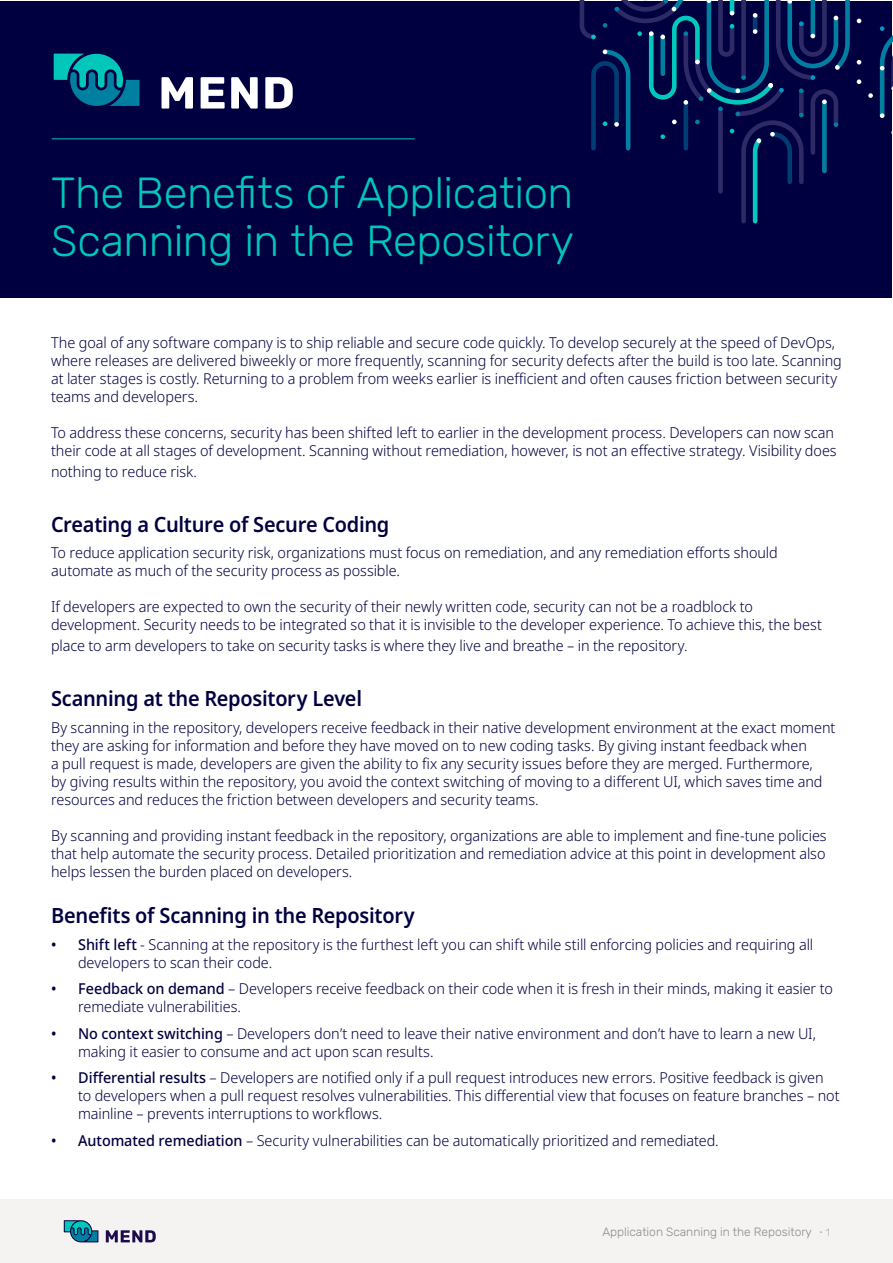
<style>
.page{position:relative;width:893px;height:1263px;background:#fff}
.page>*{position:absolute;margin:0;border:0;box-sizing:border-box;transform-origin:0 0}
.t1{font:300 43.5px/48px "Rubik";letter-spacing:-.01em;color:#00c7ba}
.t2{font:600 21px "Noto Sans";letter-spacing:-.015em;color:#000040;scale:.95 1}
.t3{font:300 15px/18px "Noto Sans";letter-spacing:-.005em;color:#000040;scale:.96 1}
.t4{font:300 12px "Rubik";color:#898c8f}
.t5{font:300 10.5px "Open Sans";color:#a7a9ac}
.s1{font-weight:500}
.s2{font-family:"Rubik"}
</style>
<div class="page">
<div style="left:0;top:1199px;width:893px;height:64px;background:#f5f2f2"></div>
<svg style="left:64px;top:1220px;width:34px;height:22px"></svg>
<svg style="left:106px;top:1230px;width:50px;height:12px"></svg>
<div style="left:1px;top:1px;width:891px;height:297px;background:#000040"></div>
<svg style="left:580px;top:0;width:313px;height:223px"></svg>
<hr style="left:52px;top:138px;width:363px;height:1px;background:#00c7ba">
<svg style="left:53px;top:53px;width:87px;height:53px"></svg>
<svg style="left:162px;top:77px;width:131px;height:32px"></svg>
<h1 class="t1" style="left:51px;top:170px;width:524px">The Benefits of Application<br>Scanning in the Repository</h1>
<p class="t3" style="left:51px;top:335px;width:825px">The goal of any software company is to ship reliable and secure code quickly. To develop securely at the speed of DevOps, where releases are delivered biweekly or more frequently, scanning for security defects after the build is too late. Scanning at later stages is costly. Returning to a problem from weeks earlier is inefficient and often causes friction between security teams and developers.</p>
<p class="t3" style="left:51px;top:425px;width:820px">To address these concerns, security has been shifted left to earlier in the development process. Developers can now scan their code at all stages of development. Scanning without remediation, however, is not an effective strategy. Visibility does</p>
<p class="t3" style="left:51px;top:464px;width:153px">nothing to reduce risk.</p>
<h2 class="t2" style="left:51px;top:516px;width:358px">Creating a Culture of Secure Coding</h2>
<p class="t3" style="left:51px;top:544px;width:759px">To reduce application security risk, organizations must focus on remediation, and any remediation efforts should automate as much of the security process as possible.</p>
<p class="t3" style="left:51px;top:599px;width:804px">If developers are expected to own the security of their newly written code, security can not be a roadblock to development. Security needs to be integrated so that it is invisible to the developer experience. To achieve this, the best</p>
<p class="t3" style="left:51px;top:638px;width:664px">place to arm developers to take on security tasks is where they live and breathe – in the repository.</p>
<h2 class="t2" style="left:51px;top:690px;width:329px">Scanning at the Repository Level</h2>
<p class="t3" style="left:51px;top:720px;width:819px">By scanning in the repository, developers receive feedback in their native development environment at the exact moment they are asking for information and before they have moved on to new coding tasks. By giving instant feedback when<br>a pull request is made, developers are given the ability to fix any security issues before they are merged. Furthermore,<br>by giving results within the repository, you avoid the context switching of moving to a different UI, which saves time and resources and reduces the friction between developers and security teams.</p>
<p class="t3" style="left:51px;top:827px;width:809px;text-align:justify">By scanning and providing instant feedback in the repository, organizations are able to implement and fine-tune policies that help automate the security process. Detailed prioritization and remediation advice at this point in development also helps lessen the burden placed on developers.</p>
<h2 class="t2" style="left:51px;top:904px;width:384px">Benefits of Scanning in the Repository</h2>
<p class="t3" style="left:78px;top:936px;width:767px;text-indent:-27px"><span class="s1">• Shift left</span> - Scanning at the repository is the furthest left you can shift while still enforcing policies and requiring all developers to scan their code.</p>
<p class="t3" style="left:78px;top:981px;width:788px;text-indent:-27px"><span class="s1">• Feedback on demand</span> – Developers receive feedback on their code when it is fresh in their minds, making it easier to remediate vulnerabilities.</p>
<p class="t3" style="left:78px;top:1025px;width:770px;text-indent:-27px"><span class="s1">• No context switching</span> – Developers don’t need to leave their native environment and don’t have to learn a new UI, making it easier to consume and act upon scan results.</p>
<p class="t3" style="left:78px;top:1069px;width:795px;text-indent:-27px"><span class="s1">• Differential results</span> – Developers are notified only if a pull request introduces new errors. Positive feedback is given to developers when a pull request resolves vulnerabilities. This differential view that focuses on feature branches – not mainline – prevents interruptions to workflows.</p>
<p class="t3" style="left:51px;top:1133px;width:697px"><span class="s1">• Automated remediation</span> – Security vulnerabilities can be automatically prioritized and remediated.</p>
<p class="t4" style="left:602px;top:1225px;width:211px">Application Scanning in the Repository</p>
<p class="t5" style="left:819px;top:1228px;width:12px">• <span class="s2">1</span></p>
</div>
